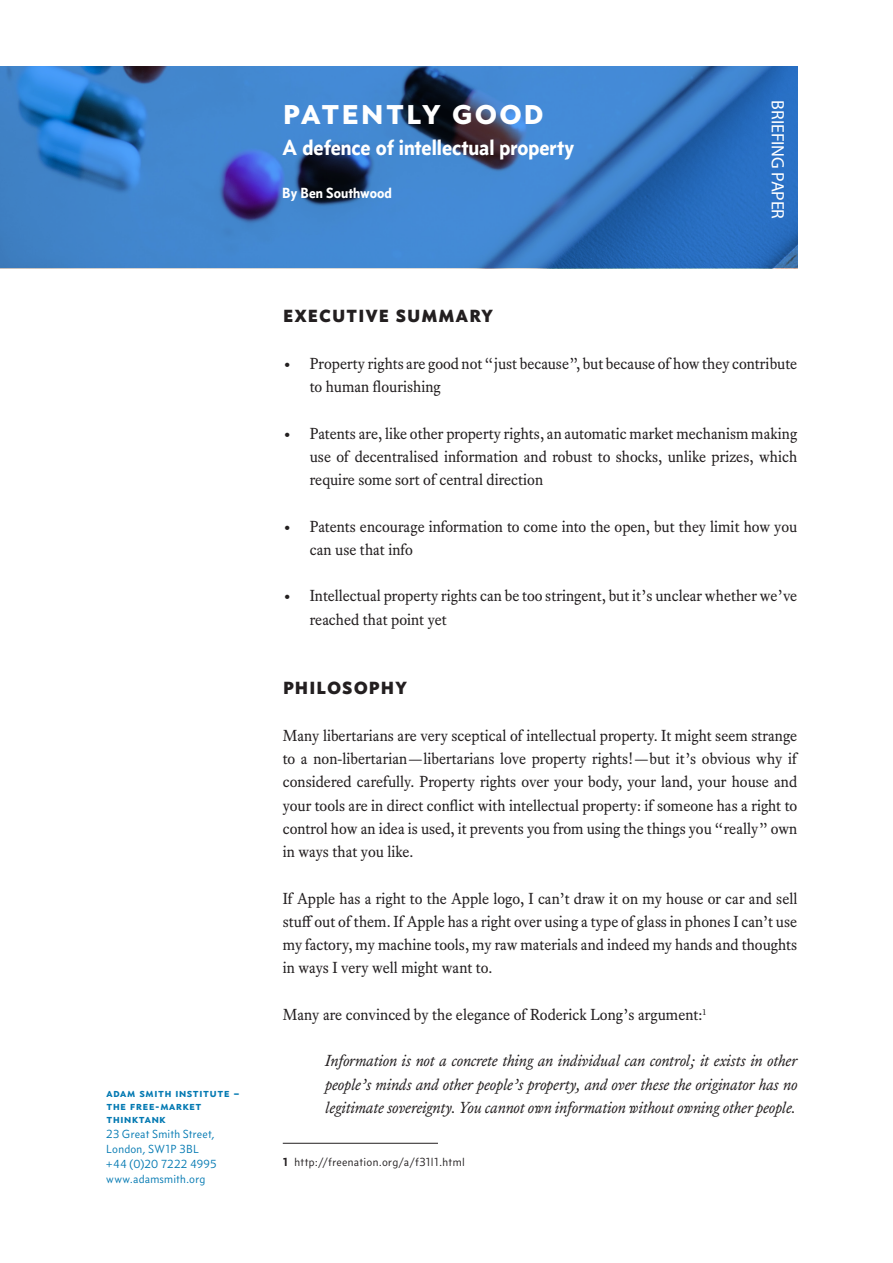
<style>
.page{position:relative;width:893px;height:1263px;background:#fff}
.page>*{position:absolute;margin:0;border:0;box-sizing:border-box;transform-origin:0 0}
.Briefing_title{font:37.5px "Concourse C6";color:#fff}
.Briefing_subtitle{font:22.5px "Concourse T6";color:#fff}
.Sub_head_a{font:18px "Concourse C7";letter-spacing:.02em;color:#231f20}
.Briefing_Paper_tab{font:18px "Myriad Pro";letter-spacing:-.015em;color:#fff}
.Body{font:15.75px/23.2px "Equity Text B";color:#231f20}
.Body-2{font:italic 15.75px/23.2px "Equity Text B";color:#231f20;text-align:justify}
.Author{font:15px "Concourse T6";color:#fff}
.t1{font:12px/15px "Concourse T3";letter-spacing:.02em;color:#0379b2}
.t2{font:12px/12.8px "Concourse C6";color:#0379b2}
.Footnotes{font:12px "Concourse T3";letter-spacing:.025em;color:#231f20}
.s1{font-weight:700}
</style>
<div class="page">
<hr style="left:283px;top:1143px;width:155px;height:1px;background:#231f20">
<svg style="left:0;top:66px;width:797px;height:202px;background:#3877be"></svg>
<p class="t2" style="left:106px;top:1086px;width:135px">adam smith institute – the free-market thinktank</p>
<p class="t1" style="left:106px;top:1126px;width:112px">23 Great Smith Street,<br>London, SW1P 3BL +44 (0)20 7222 4995 www.adamsmith.org</p>
<p class="Briefing_title" style="left:282px;top:88px;width:264px">patently good</p>
<p class="Briefing_subtitle" style="left:282px;top:134px;width:294px">A defence of intellectual property</p>
<p class="Author" style="left:282px;top:184px;width:111px">By Ben Southwood</p>
<p class="Briefing_Paper_tab" style="left:789px;top:100px;width:120px;rotate:90deg">BRIEFING PAPER</p>
<p class="Sub_head_a" style="left:283px;top:305px;width:212px">EXECUTIVE SUMMARY</p>
<p class="Body" style="left:310px;top:352px;width:489px;text-indent:-27px">• Property rights are good not “just because”, but because of how they contribute to human flourishing</p>
<p class="Body" style="left:310px;top:421px;width:489px;text-align:justify;text-indent:-27px">• Patents are, like other property rights, an automatic market mechanism making use of decentralised information and robust to shocks, unlike prizes, which require some sort of central direction</p>
<p class="Body" style="left:310px;top:514px;width:489px;text-indent:-27px">• Patents encourage information to come into the open, but they limit how you can use that info</p>
<p class="Body" style="left:310px;top:584px;width:489px;text-indent:-27px">• Intellectual property rights can be too stringent, but it’s unclear whether we’ve reached that point yet</p>
<p class="Sub_head_a" style="left:283px;top:677px;width:126px">PHILOSOPHY</p>
<p class="Body" style="left:283px;top:724px;width:516px;text-align:justify">Many libertarians are very sceptical of intellectual property. It might seem strange to a non-libertarian—libertarians love property rights!—but it’s obvious why if considered carefully. Property rights over your body, your land, your house and your tools are in direct conflict with intellectual property: if someone has a right to control how an idea is used, it prevents you from using the things you “really” own in ways that you like.</p>
<p class="Body" style="left:283px;top:886px;width:516px;text-align:justify">If Apple has a right to the Apple logo, I can’t draw it on my house or car and sell stuff out of them. If Apple has a right over using a type of glass in phones I can’t use my factory, my machine tools, my raw materials and indeed my hands and thoughts in ways I very well might want to.</p>
<p class="Body" style="left:283px;top:1003px;width:425px">Many are convinced by the elegance of Roderick Long’s argument:<sup>1</sup></p>
<p class="Body-2" style="left:325px;top:1049px;width:473px">Information is not a concrete thing an individual can control; it exists in other people’s minds and other people’s property, and over these the originator has no legitimate sovereignty. You cannot own information without owning other people.</p>
<p class="Footnotes" style="left:283px;top:1155px;width:183px"><span class="s1">1</span> http://freenation.org/a/f31l1.html</p>
</div>
